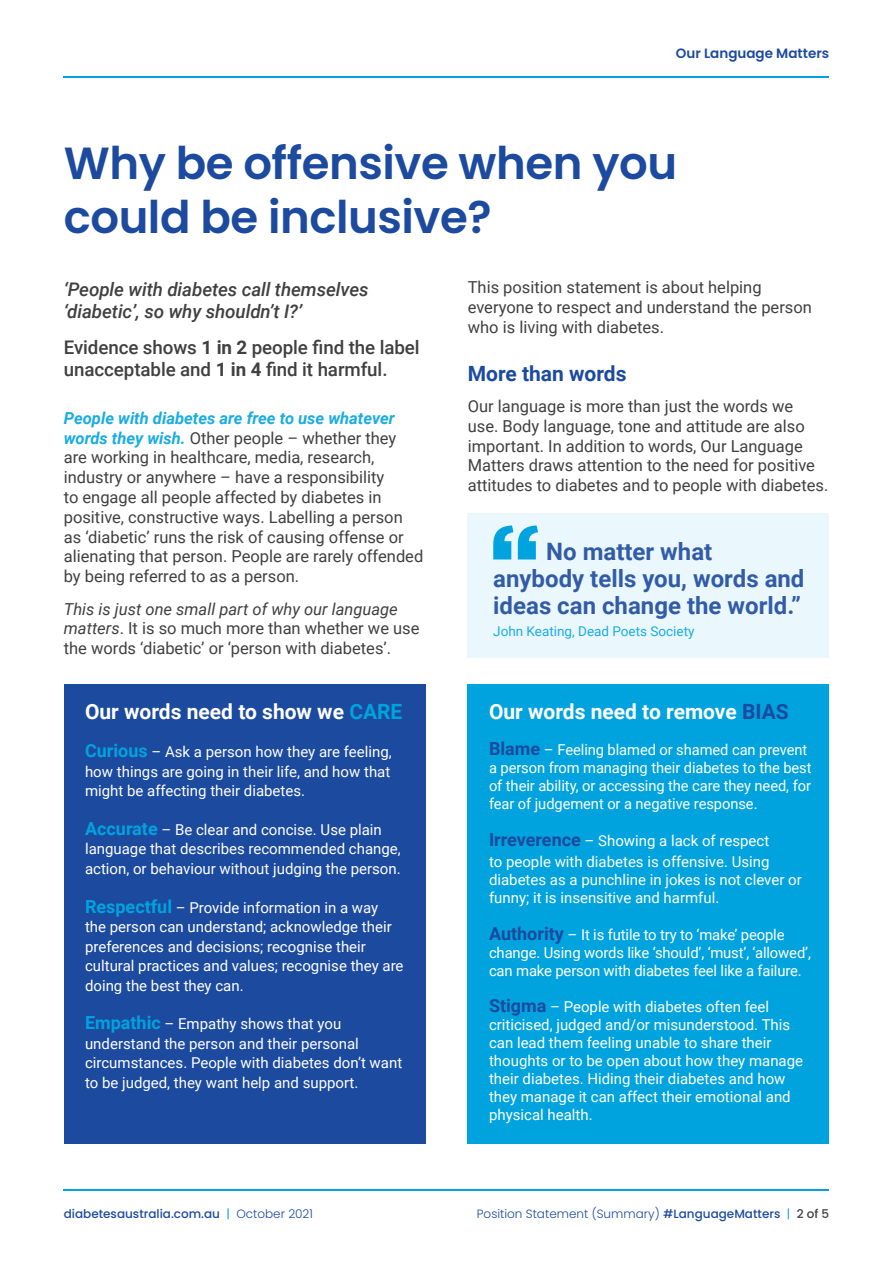
<style>
.page{position:relative;width:893px;height:1263px;background:#fff}
.page>*{position:absolute;margin:0;border:0;box-sizing:border-box;transform-origin:0 0}
.t1{font:600 45px/54px "Poppins";letter-spacing:-.01em;color:#1c4a9f}
.t2{font:700 24px/27px "Roboto";color:#335ca8}
.t3{font:700 21px "Roboto";color:#fff}
.t4{font:700 21px "Roboto";color:#1c4a9f}
.t5{font:500 18.75px/22.5px "Roboto";letter-spacing:-.005em;color:#404041}
.t6{font:italic 500 18.75px/22.5px "Roboto";letter-spacing:-.005em;color:#404041}
.t7{font:16.5px/19.8px "Roboto";color:#404041}
.t8{font:15px/18px "Roboto";color:#fff}
.t9{font:13.5px "Roboto";color:#1aace2}
.t10{font:600 13.5px "Poppins";color:#1c4a9f}
.t11{font:300 12px "Poppins";color:#1c4a9f}
.t12{font:500 12px "Poppins";color:#1c4a9f}
.s1{font-weight:700}
.s2{font-weight:700;font-style:italic;color:#1aace2}
.s3{font-style:italic}
.s4{color:#00a3de}
.s5{font-weight:700;font-size:18px;color:#00a3de}
.s6{color:#1c4a9f}
.s7{font-weight:700;font-size:18px;color:#1c4a9f}
.s8{font-weight:400;color:#00a3de}
.s9{font-weight:300}
.s10{font-weight:500}
.s11{font-weight:500;color:#404041}
</style>
<div class="page">
<div style="left:64px;top:685px;width:361px;height:459px;background:#1c4a9f"></div>
<div style="left:468px;top:685px;width:361px;height:459px;background:#00a3de"></div>
<div style="left:468px;top:513px;width:361px;height:144px;background:#eaf8fe"></div>
<svg style="left:493px;top:525px;width:45px;height:34px"></svg>
<hr style="left:64px;top:77px;width:765px;height:1px;background:#00a3de">
<hr style="left:64px;top:1189px;width:765px;height:2px;background:#00a3de">
<p class="t10" style="left:676px;top:49px;width:155px">Our Language Matters</p>
<h1 class="t1" style="left:64px;top:141px;width:615px">Why be offensive when you could be inclusive?</h1>
<p class="t6" style="left:64px;top:280px;width:306px">‘People with diabetes call themselves ‘diabetic’, so why shouldn’t I?’</p>
<p class="t5" style="left:64px;top:336px;width:357px">Evidence shows <span class="s1">1 in 2</span> people 昀椀nd the label unacceptable and <span class="s1">1 in 4</span> 昀椀nd it harmful.</p>
<p class="t7" style="left:64px;top:407px;width:361px"><span class="s2">People with diabetes are free to use whatever words they wish.</span> Other people – whether they are working in healthcare, media, research, industry or anywhere – have a responsibility<br>to engage all people affected by diabetes in positive, constructive ways. Labelling a person as ‘diabetic’ runs the risk of causing offense or alienating that person. People are rarely offended by being referred to as a person.</p>
<p class="t7" style="left:64px;top:598px;width:357px"><span class="s3">This is just one small part of why our language matters</span>. It is so much more than whether we use the words ‘diabetic’ or ‘person with diabetes’.</p>
<h3 class="t3" style="left:85px;top:701px;width:319px">Our words need to show we <span class="s4">CARE</span></h3>
<p class="t8" style="left:85px;top:742px;width:308px;line-height:19.5px;text-align:justify"><span class="s5">Curious</span> – Ask a person how they are feeling, how things are going in their life, and how that might be affecting their diabetes.</p>
<p class="t8" style="left:85px;top:819px;width:317px;line-height:19.5px"><span class="s5">Accurate</span> – Be clear and concise. Use plain language that describes recommended change, action, or behaviour without judging the person.</p>
<p class="t8" style="left:85px;top:897px;width:320px;line-height:19.5px"><span class="s5">Respectful</span> – Provide information in a way<br>the person can understand; acknowledge their preferences and decisions; recognise their cultural practices and values; recognise they are doing the best they can.</p>
<p class="t8" style="left:85px;top:1013px;width:319px;line-height:19.5px"><span class="s5">Empathic</span> – Empathy shows that you understand the person and their personal circumstances. People with diabetes don’t want to be judged, they want help and support.</p>
<p class="t7" style="left:468px;top:277px;width:346px">This position statement is about helping everyone to respect and understand the person who is living with diabetes.</p>
<h3 class="t4" style="left:468px;top:364px;width:160px">More than words</h3>
<p class="t7" style="left:468px;top:395px;width:362px">Our language is more than just the words we<br>use. Body language, tone and attitude are also important. In addition to words, Our Language Matters draws attention to the need for positive attitudes to diabetes and to people with diabetes.</p>
<h2 class="t2" style="left:493px;top:539px;width:313px;text-indent:53px">No matter what anybody tells you, words and ideas can change the world.”</h2>
<p class="t9" style="left:493px;top:622px;width:203px">John Keating, Dead Poets Society</p>
<h3 class="t3" style="left:489px;top:701px;width:301px">Our words need to remove <span class="s6">BIAS</span></h3>
<p class="t8" style="left:489px;top:742px;width:324px"><span class="s7">Blame</span> – Feeling blamed or shamed can prevent a person from managing their diabetes to the best of their ability, or accessing the care they need, for fear of judgement or a negative response.</p>
<p class="t8" style="left:489px;top:829px;width:282px;line-height:21.6px"><span class="s7">Irreverence</span> – Showing a lack of respect to people with diabetes is offensive. Using</p>
<p class="t8" style="left:489px;top:870px;width:314px">diabetes as a punchline in jokes is not clever or funny; it is insensitive and harmful.</p>
<p class="t8" style="left:489px;top:927px;width:323px"><span class="s7">Authority</span> – It is futile to try to ‘make’ people change. Using words like ‘should’, ‘must’, ‘allowed’, can make person with diabetes feel like a failure.</p>
<p class="t8" style="left:489px;top:997px;width:316px"><span class="s7">Stigma</span> – People with diabetes often feel criticised, judged and/or misunderstood. This can lead them feeling unable to share their thoughts or to be open about how they manage their diabetes. Hiding their diabetes and how they manage it can affect their emotional and physical health.</p>
<p class="t12" style="left:64px;top:1207px;width:251px">diabetesaustralia.com.au <span class="s8">|</span> <span class="s9">October 2021</span></p>
<p class="t11" style="left:477px;top:1207px;width:354px">Position Statement (Summary) <span class="s10">#LanguageMatters</span> <span class="s8">|</span> <span class="s11">2 of 5</span></p>
</div>
